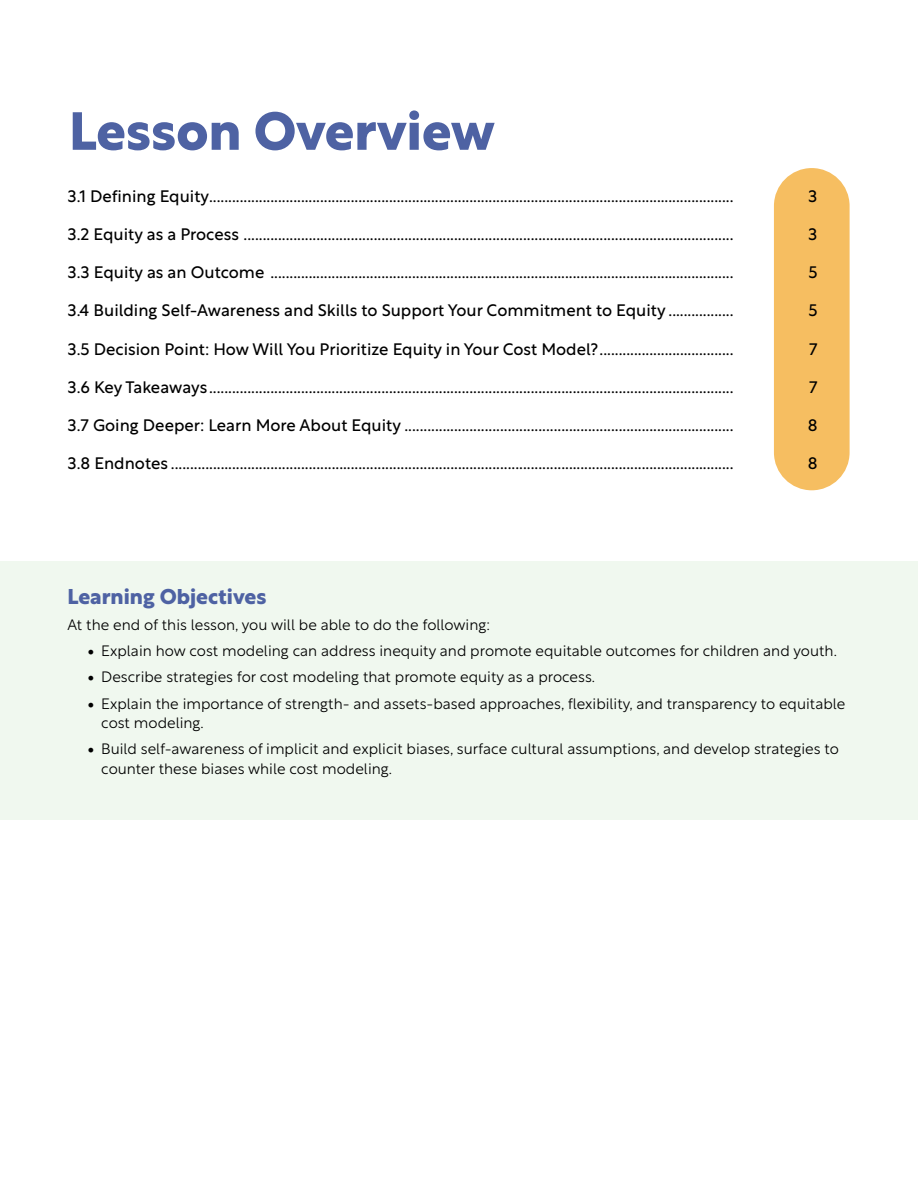
<style>
.page{position:relative;width:918px;height:1188px;background:#fff}
.page>*{position:absolute;margin:0;border:0;box-sizing:border-box;transform-origin:0 0}
.t1{font:700 52.5px "Rustica";color:#4e62a3}
.t2{font:700 21px "Rustica";color:#4e62a3}
.t3{font:16.5px "Rustica";color:#000}
.t4{font:300 15px/26.2px "Rustica";color:#000}
</style>
<div class="page">
<div style="left:0;top:562px;width:918px;height:258px;background:#f0f8ef"></div>
<div style="left:774px;top:168px;width:76px;height:322px;background:#f6be61;border-radius:38px"></div>
<h1 class="t1" style="left:69px;top:86px;width:427px">Lesson Overview</h1>
<p class="t3" style="left:68px;top:181px;width:668px">3.1 Defining Equity.........................................................................................................................................</p>
<p class="t3" style="left:808px;top:181px;width:11px">3</p>
<p class="t3" style="left:68px;top:220px;width:668px">3.2 Equity as a Process ................................................................................................................................</p>
<p class="t3" style="left:808px;top:220px;width:11px">3</p>
<p class="t3" style="left:68px;top:258px;width:668px">3.3 Equity as an Outcome .........................................................................................................................</p>
<p class="t3" style="left:808px;top:258px;width:11px">5</p>
<p class="t3" style="left:68px;top:296px;width:668px">3.4 Building Self-Awareness and Skills to Support Your Commitment to Equity .................</p>
<p class="t3" style="left:808px;top:296px;width:11px">5</p>
<p class="t3" style="left:68px;top:334px;width:668px">3.5 Decision Point: How Will You Prioritize Equity in Your Cost Model?...................................</p>
<p class="t3" style="left:809px;top:334px;width:10px">7</p>
<p class="t3" style="left:68px;top:373px;width:668px">3.6 Key Takeaways.........................................................................................................................................</p>
<p class="t3" style="left:809px;top:373px;width:10px">7</p>
<p class="t3" style="left:68px;top:411px;width:668px">3.7 Going Deeper: Learn More About Equity ......................................................................................</p>
<p class="t3" style="left:808px;top:411px;width:11px">8</p>
<p class="t3" style="left:68px;top:449px;width:668px">3.8 Endnotes ...................................................................................................................................................</p>
<p class="t3" style="left:808px;top:449px;width:11px">8</p>
<p class="t2" style="left:68px;top:578px;width:200px">Learning Objectives</p>
<p class="t4" style="left:101px;top:610px;width:746px;text-indent:-34px">At the end of this lesson, you will be able to do the following:<br>Explain how cost modeling can address inequity and promote equitable outcomes for children and youth.<br>Describe strategies for cost modeling that promote equity as a process.<br>Explain the importance of strength- and assets-based approaches, flexibility, and transparency to equitable</p>
<p class="t4" style="left:101px;top:708px;width:739px">cost modeling.<br>Build self-awareness of implicit and explicit biases, surface cultural assumptions, and develop strategies to</p>
<p class="t4" style="left:101px;top:754px;width:292px">counter these biases while cost modeling.</p>
</div>
